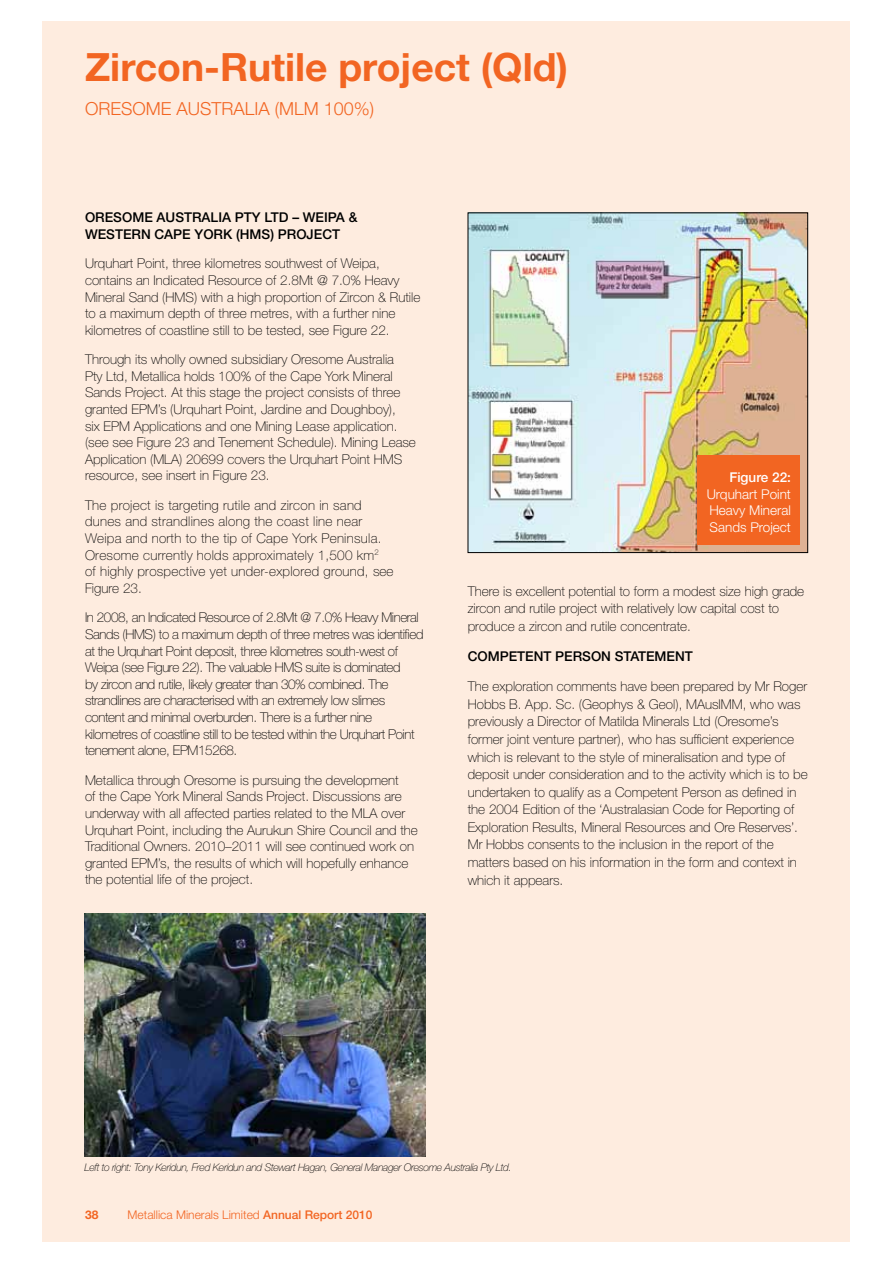
<style>
.page{position:relative;width:893px;height:1263px;background:#fff}
.page>*{position:absolute;margin:0;border:0;box-sizing:border-box;transform-origin:0 0}
.t1{font:700 39px "Helvetica Neue LT Std";color:#f26522}
.t2{font:300 18px "Helvetica Neue LT Std";color:#f26522}
.t3{font:100 13.5px/16.6px "Helvetica Neue LT Std";color:#000}
.t4{font:100 13.5px/16.6px "Helvetica Neue LT Std";letter-spacing:-.03em;color:#000}
.t5{font:100 13.5px/16.6px "Helvetica Neue LT Std";letter-spacing:.02em;color:#000}
.t6{font:500 13.5px "Helvetica Neue LT Std";color:#000}
.t7{font:300 13.5px/16.5px "Helvetica Neue LT Std";color:#fff;text-align:justify}
.t8{font:500 13.5px "Helvetica Neue LT Std";color:#fff}
.t9{font:300 12px "Helvetica Neue LT Std";color:#f26522}
.t10{font:700 12px "Helvetica Neue LT Std";color:#f26522}
.t11{font:italic 100 10.5px "Helvetica Neue LT Std";letter-spacing:-.03em;color:#000}
.s1{font-weight:500}
</style>
<div class="page">
<div style="left:43px;top:21px;width:807px;height:1221px;background:#feecdf"></div>
<img style="left:470px;top:215px;width:336px;height:336px">
<div style="left:468px;top:213px;width:340px;height:340px;border:1px solid #000"></div>
<div style="left:697px;top:455px;width:102px;height:89px;background:#f26522"></div>
<img style="left:84px;top:913px;width:341px;height:244px">
<h1 class="t1" style="left:85px;top:43px;width:485px">Zircon-Rutile project (Qld)</h1>
<h2 class="t2" style="left:85px;top:97px;width:291px">Oresome Australia (MLM 100%)</h2>
<p class="t6" style="left:85px;top:209px;width:100px">ORESOME AUSTRALIA</p>
<p class="t6" style="left:235px;top:209px;width:97px">PTY LTD – WEIPA</p>
<p class="t6" style="left:349px;top:209px;width:10px">&amp;</p>
<p class="t6" style="left:85px;top:226px;width:247px">WESTERN CAP E YORK (HMS) PROJ ECT</p>
<p class="t3" style="left:85px;top:255px;width:337px">Urquhart Point, three kilometres southwest of Weipa, contains an Indicated Resource of 2.8Mt @ 7.0% Heavy Mineral Sand (HMS) with a high proportion of Zircon &amp; Rutile to a maximum depth of three metres, with a further nine kilometres of coastline still to be tested, see Figure 22.</p>
<p class="t3" style="left:85px;top:351px;width:332px">Through its wholly owned subsidiary Oresome Australia<br>Pty Ltd, Metallica holds 100% of the Cape York Mineral Sands Project. At this stage the project consists of three granted EPM’s (Urquhart Point, Jardine and Doughboy),<br>six EPM Applications and one Mining Lease application. (see see Figure 23 and Tenement Schedule). Mining Lease Application (MLA) 20699 covers the Urquhart Point HMS resource, see insert in Figure 23.</p>
<p class="t5" style="left:85px;top:497px;width:310px">The project is targeting rutile and zircon in sand dunes and strandlines along the coast line near Weipa and north to the tip of Cape York Peninsula.<br>Oresome currently holds approximately 1,500 km<sup>2<br></sup>of highly prospective yet under-explored ground, see Figure 23.</p>
<p class="t4" style="left:85px;top:609px;width:340px">In 2008, an Indicated Resource of 2.8Mt @ 7.0% Heavy Mineral Sands (HMS) to a maximum depth of three metres was identified at the Urquhart Point deposit, three kilometres south-west of Weipa (see Figure 22). The valuable HMS suite is dominated<br>by zircon and rutile, likely greater than 30% combined. The strandlines are characterised with an extremely low slimes content and minimal overburden. There is a further nine kilometres of coastline still to be tested within the Urquhart Point tenement alone, EPM15268.</p>
<p class="t3" style="left:85px;top:772px;width:334px">Metallica through Oresome is pursuing the development<br>of the Cape York Mineral Sands Project. Discussions are underway with all affected parties related to the MLA over Urquhart Point, including the Aurukun Shire Council and the Traditional Owners. 2010–2011 will see continued work on granted EPM’s, the results of which will hopefully enhance the potential life of the project.</p>
<p class="t8" style="left:729px;top:469px;width:63px">FIGURE 22:</p>
<p class="t7" style="left:707px;top:485px;width:86px">Urquhart Point Heavy Mineral Sands Project</p>
<p class="t3" style="left:468px;top:582px;width:338px;line-height:17.5px">There is excellent potential to form a modest size high grade zircon and rutile project with relatively low capital cost to produce a zircon and rutile concentrate.</p>
<p class="t6" style="left:468px;top:648px;width:217px">COMPETENT PERSON STATEMENT</p>
<p class="t3" style="left:468px;top:678px;width:341px;line-height:17.5px">The exploration comments have been prepared by Mr Roger Hobbs B. App. Sc. (Geophys &amp; Geol), MAusIMM, who was previously a Director of Matilda Minerals Ltd (Oresome’s former joint venture partner), who has sufficient experience which is relevant to the style of mineralisation and type of deposit under consideration and to the activity which is to be undertaken to qualify as a Competent Person as defined in the 2004 Edition of the ‘Australasian Code for Reporting of Exploration Results, Mineral Resources and Ore Reserves’.<br>Mr Hobbs consents to the inclusion in the report of the matters based on his information in the form and context in which it appears.</p>
<p class="t11" style="left:84px;top:1161px;width:429px">Left to right: Tony Keridun, Fred Keridun and Stewart Hagan, General Manager Oresome Australia Pty Ltd.</p>
<p class="t10" style="left:85px;top:1207px;width:15px">38</p>
<p class="t9" style="left:128px;top:1207px;width:246px">Metallica Minerals Limited <span class="s1">ANNUAL REPORT 2010</span></p>
</div>
